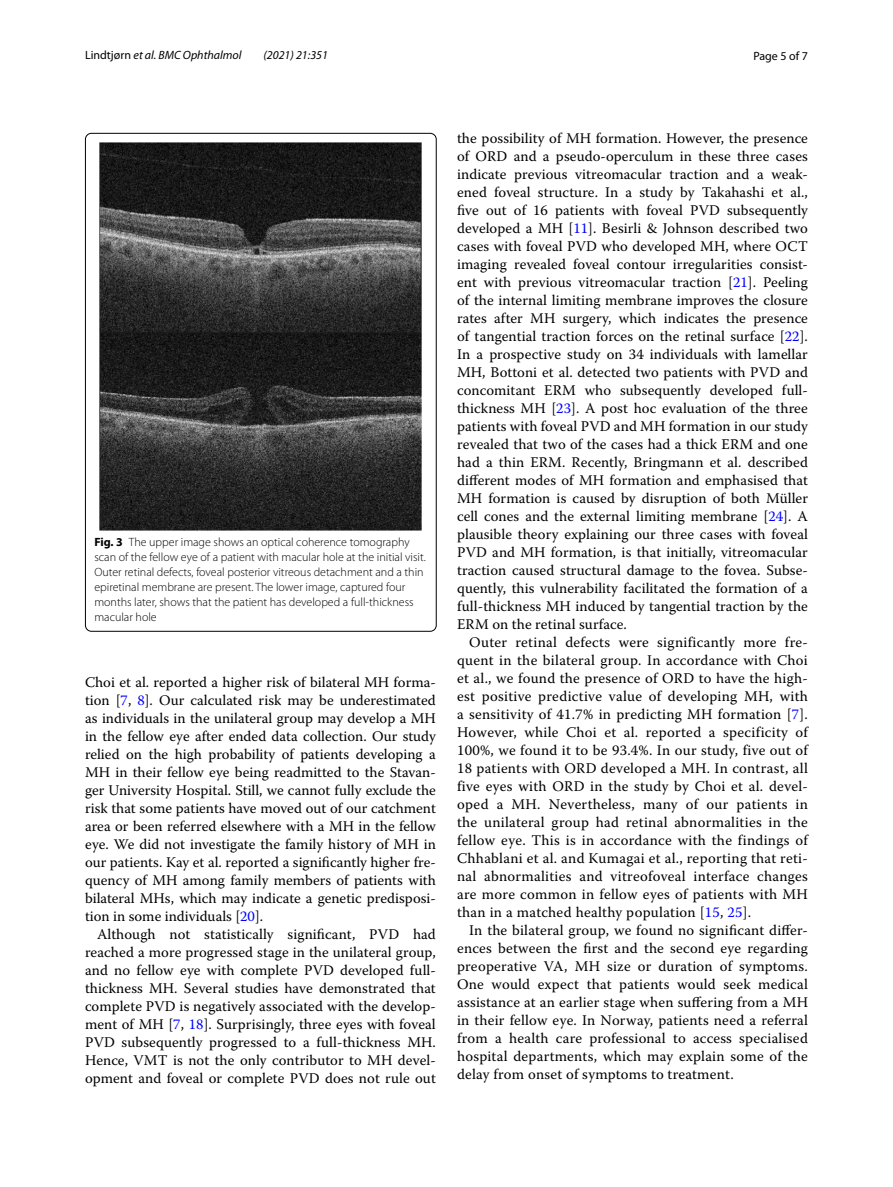
<style>
.page{position:relative;width:893px;height:1187px;background:#fff}
.page>*{position:absolute;margin:0;border:0;box-sizing:border-box;transform-origin:0 0}
.t1{font:14.7px/18px "Warnock Pro";letter-spacing:.005em;color:#000;text-align:justify}
.t2{font:300 12px/15px "Myriad Pro";color:#000}
.t3{font:italic 12px "Myriad Pro";color:#000}
.t4{font:12px "Myriad Pro";color:#000}
.s1{font-style:normal}
.s2{font-weight:700}
.s3{color:#00f}
</style>
<div class="page">
<img style="left:100px;top:142px;width:322px;height:389px">
<p class="t3" style="left:85px;top:48px;width:158px"><span class="s1">Lindtjørn</span> et al. BMC Ophthalmol</p>
<p class="t3" style="left:263px;top:48px;width:66px">(2021) 21:351</p>
<p class="t4" style="left:753px;top:48px;width:56px">Page 5 of 7</p>
<p class="t2" style="left:94px;top:534px;width:333px"><span class="s2">Fig. 3</span> The upper image shows an optical coherence tomography scan of the fellow eye of a patient with macular hole at the initial visit.<br>Outer retinal defects, foveal posterior vitreous detachment and a thin epiretinal membrane are present. The lower image, captured four months later, shows that the patient has developed a full-thickness macular hole</p>
<p class="t1" style="left:85px;top:672px;width:352px">Choi et al. reported a higher risk of bilateral MH forma&shy;tion [<span class="s3">7</span>, <span class="s3">8</span>]. Our calculated risk may be underestimated as individuals in the unilateral group may develop a MH in the fellow eye after ended data collection. Our study relied on the high probability of patients developing a MH in their fellow eye being readmitted to the Stavan&shy;ger University Hospital. Still, we cannot fully exclude the risk that some patients have moved out of our catchment area or been referred elsewhere with a MH in the fellow eye. We did not investigate the family history of MH in our patients. Kay et al. reported a significantly higher fre&shy;quency of MH among family members of patients with bilateral MHs, which may indicate a genetic predisposi&shy;tion in some individuals [<span class="s3">20</span>].</p>
<p class="t1" style="left:85px;top:924px;width:352px;text-indent:12px">Although not statistically significant, PVD had reached a more progressed stage in the unilateral group, and no fellow eye with complete PVD developed full&shy;thickness MH. Several studies have demonstrated that complete PVD is negatively associated with the develop&shy;ment of MH [<span class="s3">7</span>, <span class="s3">18</span>]. Surprisingly, three eyes with foveal PVD subsequently progressed to a full-thickness MH.<br>Hence, VMT is not the only contributor to MH devel&shy;opment and foveal or complete PVD does not rule out</p>
<p class="t1" style="left:457px;top:128px;width:352px">the possibility of MH formation. However, the presence of ORD and a pseudo-operculum in these three cases indicate previous vitreomacular traction and a weak&shy;ened foveal structure. In a study by Takahashi et al., five out of 16 patients with foveal PVD subsequently developed a MH [<span class="s3">11</span>]. Besirli &amp; Johnson described two cases with foveal PVD who developed MH, where OCT imaging revealed foveal contour irregularities consist&shy;ent with previous vitreomacular traction [<span class="s3">21</span>]. Peeling of the internal limiting membrane improves the closure rates after MH surgery, which indicates the presence of tangential traction forces on the retinal surface [<span class="s3">22</span>].<br>In a prospective study on 34 individuals with lamellar MH, Bottoni et al. detected two patients with PVD and concomitant ERM who subsequently developed full&shy;thickness MH [<span class="s3">23</span>]. A post hoc evaluation of the three patients with foveal PVD and MH formation in our study revealed that two of the cases had a thick ERM and one had a thin ERM. Recently, Bringmann et al. described different modes of MH formation and emphasised that MH formation is caused by disruption of both Müller cell cones and the external limiting membrane [<span class="s3">24</span>]. A plausible theory explaining our three cases with foveal PVD and MH formation, is that initially, vitreomacular traction caused structural damage to the fovea. Subse&shy;quently, this vulnerability facilitated the formation of a full-thickness MH induced by tangential traction by the ERM on the retinal surface.</p>
<p class="t1" style="left:457px;top:632px;width:352px;text-indent:12px">Outer retinal defects were significantly more fre&shy;quent in the bilateral group. In accordance with Choi et al., we found the presence of ORD to have the high&shy;est positive predictive value of developing MH, with a sensitivity of 41.7% in predicting MH formation [<span class="s3">7</span>].<br>However, while Choi et al. reported a specificity of 100%, we found it to be 93.4%. In our study, five out of 18 patients with ORD developed a MH. In contrast, all five eyes with ORD in the study by Choi et al. devel&shy;oped a MH. Nevertheless, many of our patients in the unilateral group had retinal abnormalities in the fellow eye. This is in accordance with the findings of Chhablani et al. and Kumagai et al., reporting that reti&shy;nal abnormalities and vitreofoveal interface changes are more common in fellow eyes of patients with MH than in a matched healthy population [<span class="s3">15</span>, <span class="s3">25</span>].</p>
<p class="t1" style="left:457px;top:920px;width:352px;text-indent:12px">In the bilateral group, we found no significant differ&shy;ences between the first and the second eye regarding preoperative VA, MH size or duration of symptoms.<br>One would expect that patients would seek medical assistance at an earlier stage when suffering from a MH in their fellow eye. In Norway, patients need a referral from a health care professional to access specialised hospital departments, which may explain some of the delay from onset of symptoms to treatment.</p>
</div>
